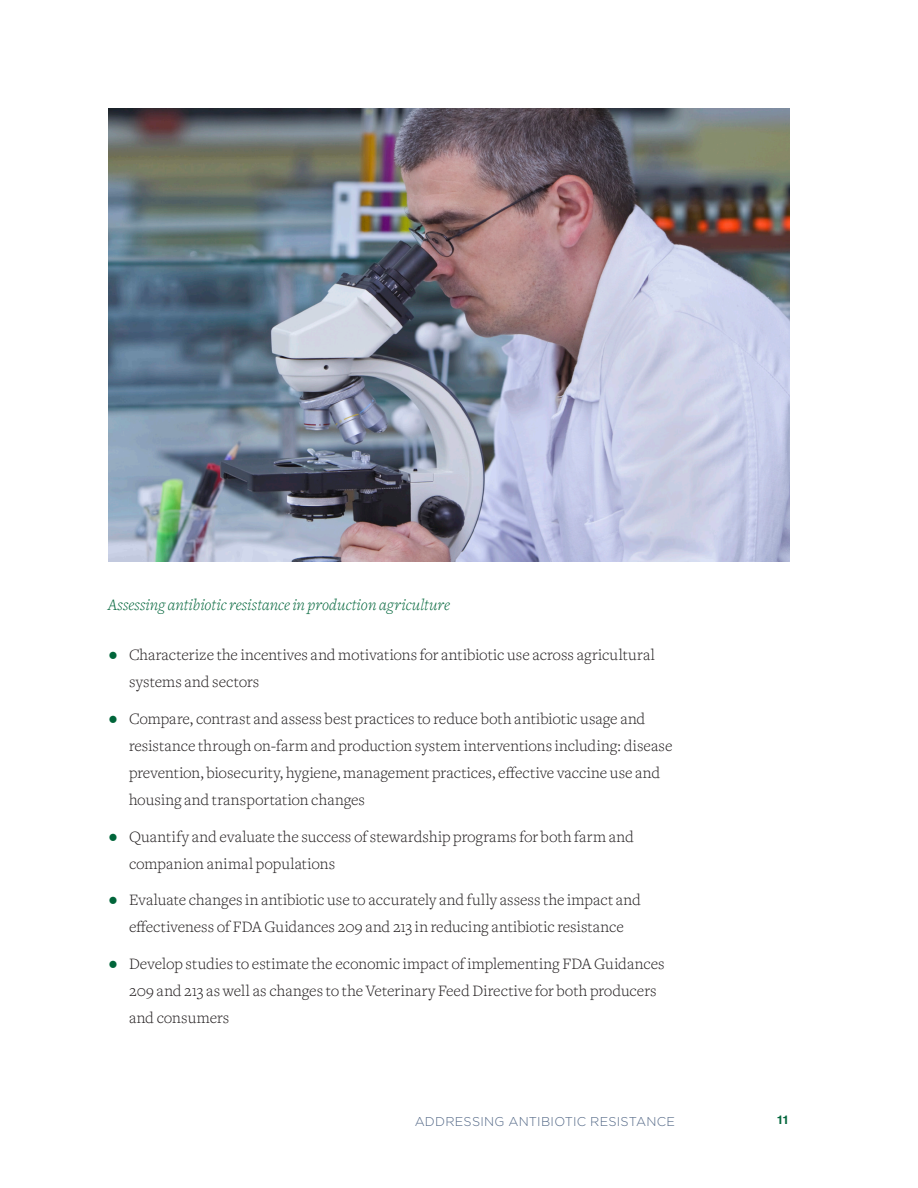
<style>
.page{position:relative;width:918px;height:1188px;background:#fff}
.page>*{position:absolute;margin:0;border:0;box-sizing:border-box;transform-origin:0 0}
.t1{font:300 16.5px/27px "Freight Text";letter-spacing:.005em;color:#231f20}
.body_italic{font:italic 300 16.5px "Freight Text";letter-spacing:.005em;color:#00653a}
.t2{font:300 12.75px "Gotham";letter-spacing:.02em;color:#526786}
.t3{font:700 12px "Helvetica";color:#00653a}
.s1{font-family:"Helvetica";font-weight:400;color:#00653a}
</style>
<div class="page">
<img style="left:108px;top:108px;width:682px;height:454px">
<p class="body_italic" style="left:108px;top:596px;width:343px">Assessing antibiotic resistance in production agriculture</p>
<p class="t1" style="left:129px;top:641px;width:528px;text-indent:-21px"><span class="s1">●</span> Characterize the incentives and motivations for antibiotic use across agricultural systems and sectors</p>
<p class="t1" style="left:129px;top:705px;width:545px;text-indent:-21px"><span class="s1">●</span> Compare, contrast and assess best practices to reduce both antibiotic usage and resistance through on-farm and production system interventions including: disease prevention, biosecurity, hygiene, management practices, effective vaccine use and housing and transportation changes</p>
<p class="t1" style="left:129px;top:823px;width:506px;text-indent:-21px"><span class="s1">●</span> Quantify and evaluate the success of stewardship programs for both farm and companion animal populations</p>
<p class="t1" style="left:108px;top:887px;width:534px;text-align:center"><span class="s1">●</span> Evaluate changes in antibiotic use to accurately and fully assess the impact and effectiveness of FDA Guidances 209 and 213 in reducing antibiotic resistance</p>
<p class="t1" style="left:129px;top:950px;width:537px;text-indent:-21px"><span class="s1">●</span> Develop studies to estimate the economic impact of implementing FDA Guidances<br>209 and 213 as well as changes to the Veterinary Feed Directive for both producers and consumers</p>
<p class="t2" style="left:415px;top:1115px;width:262px">ADDRESSING ANTIBIOTIC RESISTANCE</p>
<p class="t3" style="left:777px;top:1110px;width:14px">11</p>
</div>
